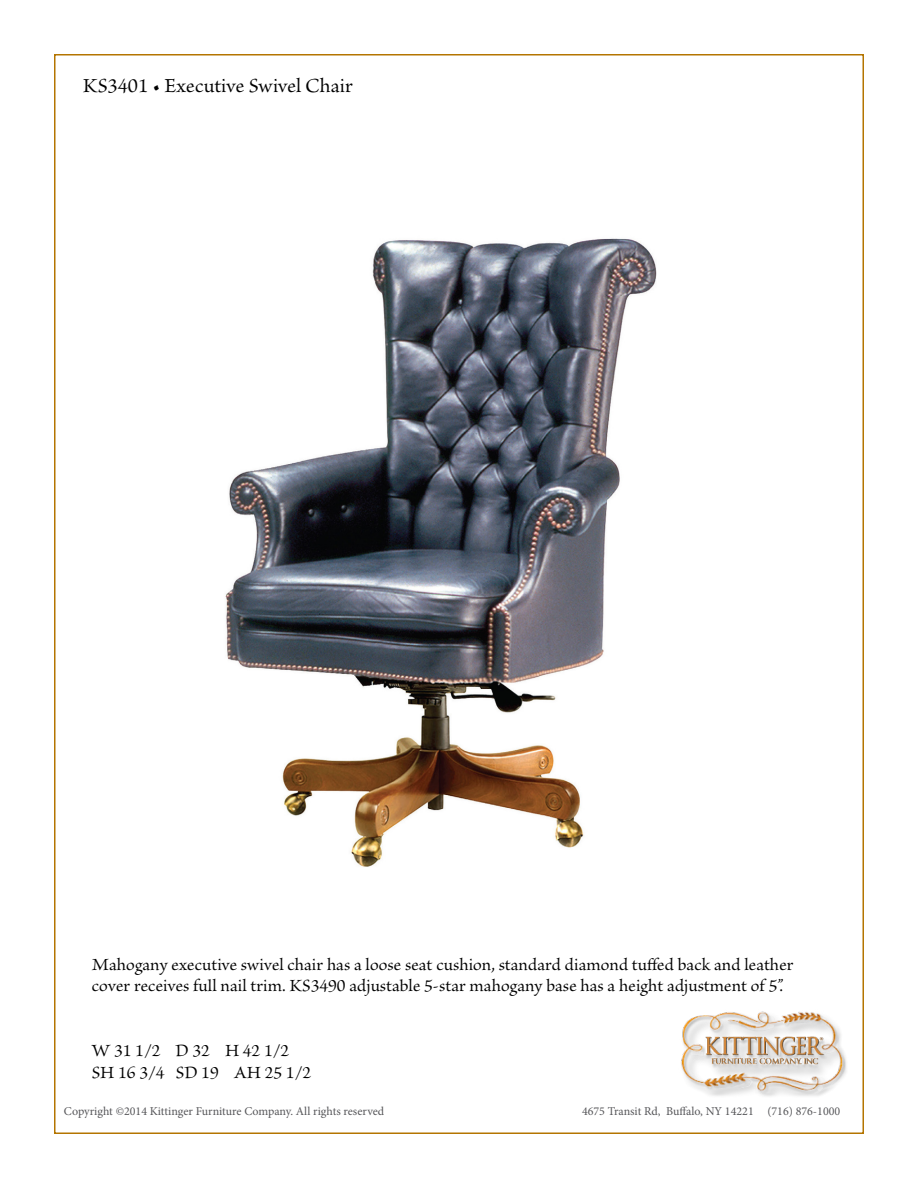
<style>
.page{position:relative;width:918px;height:1188px;background:#fff}
.page>*{position:absolute;margin:0;border:0;box-sizing:border-box;transform-origin:0 0}
.t1{font:21px "Brioso Pro";color:#000}
.t2{font:18px/21.6px "Brioso Pro";color:#000}
.t3{font:12px "Minion Pro";color:#565659}
</style>
<div class="page">
<img style="left:225px;top:238px;width:432px;height:629px">
<img style="left:681px;top:1011px;width:165px;height:85px">
<p class="t1" style="left:83px;top:74px;width:272px">KS3401 • Executive Swivel Chair</p>
<p class="t2" style="left:92px;top:954px;width:703px">Mahogany executive swivel chair has a loose seat cushion, standard diamond tuffed back and leather cover receives full nail trim. KS3490 adjustable 5-star mahogany base has a height adjustment of 5”.</p>
<p class="t2" style="left:92px;top:1041px;width:221px">W 31 1/2 D 32 H 42 1/2<br>SH 16 3/4 SD 19 AH 25 1/2</p>
<p class="t3" style="left:64px;top:1103px;width:322px">Copyright ©2014 Kittinger Furniture Company. All rights reserved</p>
<p class="t3" style="left:582px;top:1103px;width:260px">4675 Transit Rd, Buffalo, NY 14221 (716) 876-1000</p>
</div>
